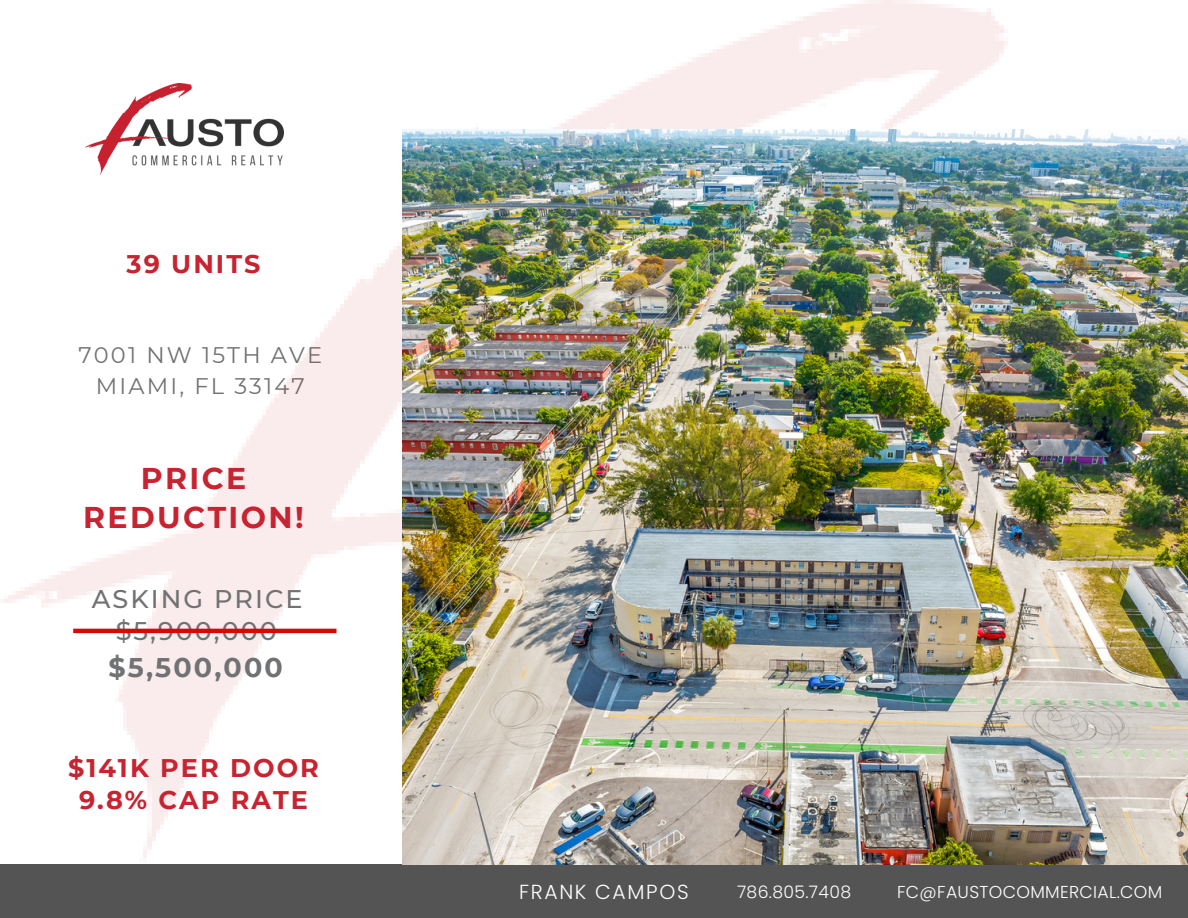
<style>
.page{position:relative;width:1188px;height:918px;background:#fff}
.page>*{position:absolute;margin:0;border:0;box-sizing:border-box;transform-origin:0 0}
.t1{font:700 30px/38.2px "Montserrat";letter-spacing:.08em;color:#c82330;text-align:center}
.t2{font:700 27px "Montserrat";letter-spacing:.08em;color:#717273}
.t3{font:700 25.5px "Montserrat";letter-spacing:.08em;color:#c82330}
.t4{font:500 25.5px/32.7px "Montserrat";letter-spacing:.08em;color:#717273;text-align:center}
.t5{font:22.5px/31.5px "Montserrat";letter-spacing:.095em;color:#717273;text-align:center}
.t6{font:300 20.4px "Poppins";letter-spacing:.08em;color:#fff}
.t7{font:300 17.25px "Poppins";letter-spacing:.02em;color:#fff}
</style>
<div class="page">
<div style="left:0;top:864px;width:1188px;height:54px;background:#545454"></div>
<img style="left:4px;top:0;width:1004px;height:858px">
<hr style="left:73px;top:629px;width:264px;height:4px;background:#d40909">
<img style="left:402px;top:129px;width:786px;height:736px">
<p class="t3" style="left:127px;top:248px;width:135px">39 UNITS</p>
<p class="t5" style="left:78px;top:339px;width:245px">7001 NW 15TH AVE<br>MIAMI, FL 33147</p>
<p class="t1" style="left:83px;top:459px;width:222px">PRICE<br>REDUCTION!</p>
<p class="t4" style="left:92px;top:582px;width:212px">ASKING PRICE $5,900,000</p>
<p class="t2" style="left:108px;top:650px;width:176px">$5,500,000</p>
<p class="t3" style="left:68px;top:752px;width:252px">$141K PER DOOR</p>
<p class="t3" style="left:79px;top:784px;width:230px">9.8% CAP RATE</p>
<p class="t6" style="left:519px;top:877px;width:171px">FRANK CAMPOS</p>
<p class="t7" style="left:737px;top:879px;width:116px">786.805.7408</p>
<p class="t7" style="left:897px;top:879px;width:267px">FC@FAUSTOCOMMERCIAL.COM</p>
</div>
